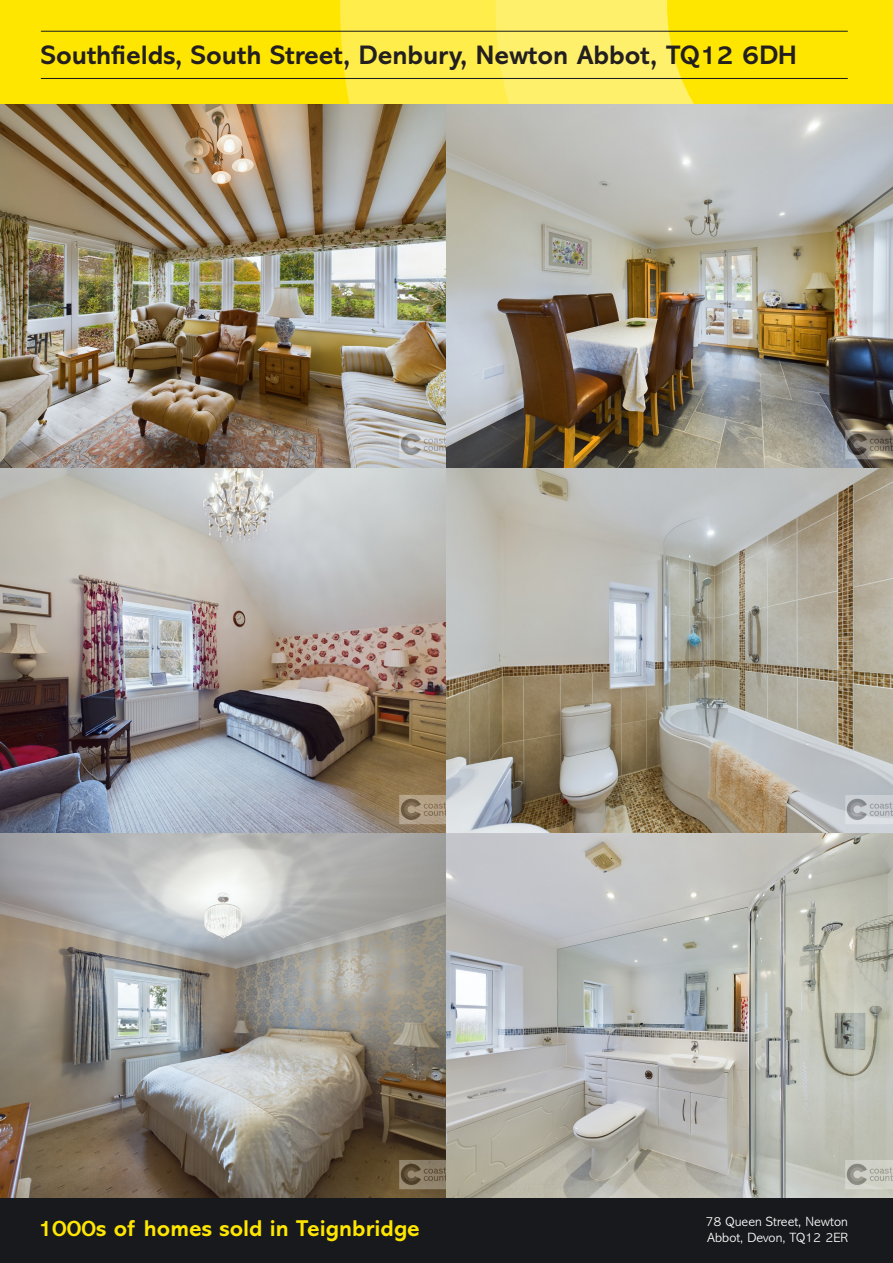
<style>
.page{position:relative;width:893px;height:1263px;background:#fff}
.page>*{position:absolute;margin:0;border:0;box-sizing:border-box;transform-origin:0 0}
.t1{font:700 27px "Abadi MT Std";color:#231f20}
.t2{font:700 23.1px "Abadi MT Std";color:#ffe601}
.t3{font:300 13.5px/16.5px "Abadi MT Std";color:#fff}
</style>
<div class="page">
<img style="left:0;top:103px;width:446px;height:365px">
<img style="left:446px;top:103px;width:447px;height:365px">
<img style="left:0;top:468px;width:446px;height:365px">
<svg style="left:0;top:833px;width:446px;height:365px;background:#97928a"></svg>
<svg style="left:446px;top:468px;width:447px;height:365px;background:#ada99d"></svg>
<svg style="left:446px;top:833px;width:447px;height:365px;background:#b8b9b4"></svg>
<div style="left:0;top:0;width:893px;height:103px;background:#ffe601"></div>
<div style="left:340px;top:0;width:481px;height:103px;background:#ffed4c"></div>
<svg style="left:496px;top:0;width:325px;height:103px;background:#feea3a"></svg>
<div style="left:0;top:1198px;width:893px;height:65px;background:#17191c"></div>
<hr style="left:41px;top:31px;width:807px;height:1px;background:#17191c">
<hr style="left:41px;top:78px;width:807px;height:1px;background:#17191c">
<p class="t1" style="left:41px;top:39px;width:757px">Southfields, South Street, Denbury, Newton Abbot, TQ12 6DH</p>
<p class="t2" style="left:38px;top:1215px;width:383px">1000s of homes sold in Teignbridge</p>
<p class="t3" style="left:706px;top:1213px;width:144px">78 Queen Street, Newton<br>Abbot, Devon, TQ12 2ER</p>
</div>
